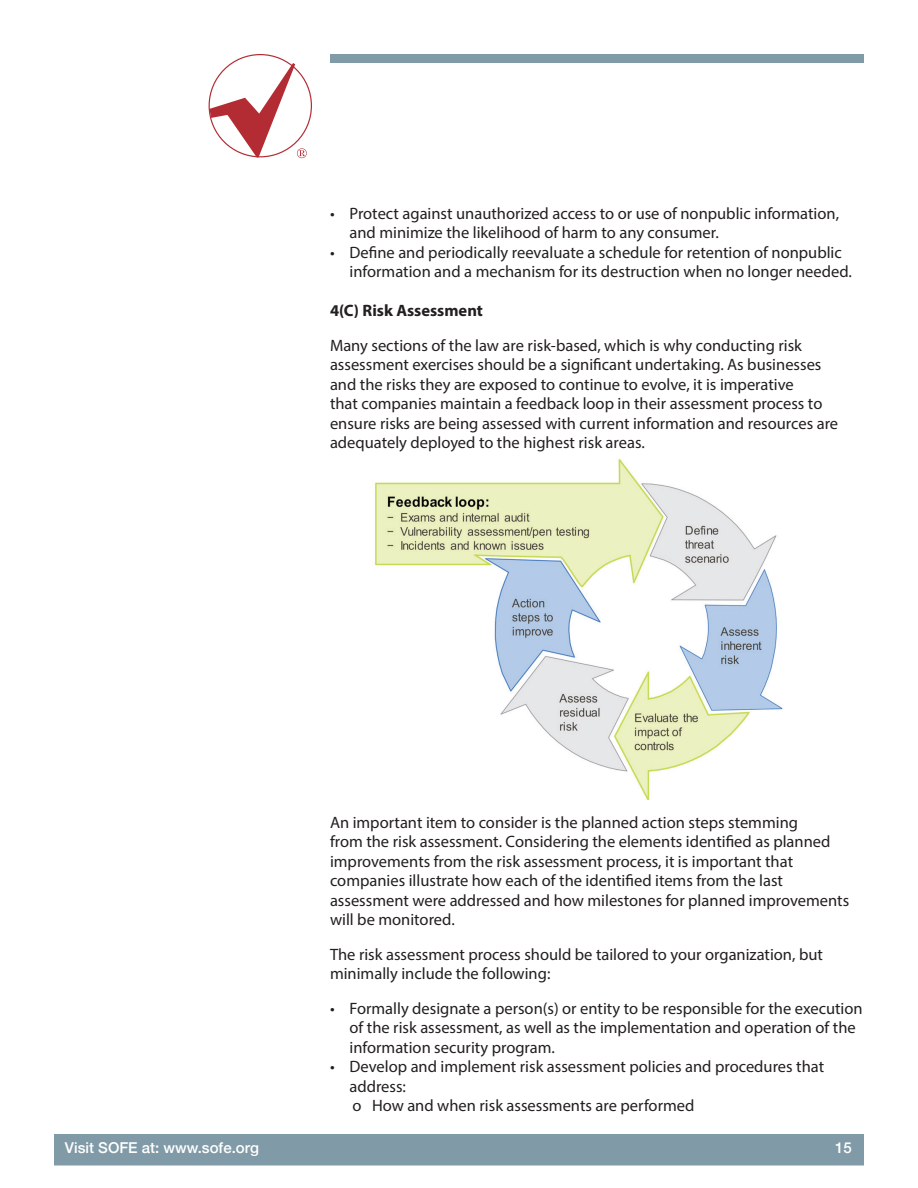
<style>
.page{position:relative;width:918px;height:1188px;background:#fff}
.page>*{position:absolute;margin:0;border:0;box-sizing:border-box;transform-origin:0 0}
.t1{font:16.5px/19.5px "Myriad Pro";color:#231f20}
.t2{font:700 16.5px "Myriad Pro";color:#231f20}
.t3{font:500 15px "Helvetica Neue";color:#fff}
</style>
<div class="page">
<div style="left:54px;top:1134px;width:810px;height:32px;background:#809aa7"></div>
<div style="left:330px;top:54px;width:534px;height:9px;background:#809aa7"></div>
<svg style="left:209px;top:63px;width:98px;height:95px"></svg>
<img style="left:375px;top:460px;width:408px;height:340px">
<p class="t1" style="left:350px;top:203px;width:491px;text-indent:-20px">• Protect against unauthorized access to or use of nonpublic information, and minimize the likelihood of harm to any consumer.</p>
<p class="t1" style="left:350px;top:242px;width:504px;text-indent:-20px">• Define and periodically reevaluate a schedule for retention of nonpublic information and a mechanism for its destruction when no longer needed.</p>
<p class="t2" style="left:330px;top:300px;width:155px">4(C) Risk Assessment</p>
<p class="t1" style="left:330px;top:335px;width:510px">Many sections of the law are risk-based, which is why conducting risk assessment exercises should be a significant undertaking. As businesses and the risks they are exposed to continue to evolve, it is imperative<br>that companies maintain a feedback loop in their assessment process to ensure risks are being assessed with current information and resources are adequately deployed to the highest risk areas.</p>
<p class="t1" style="left:330px;top:812px;width:521px">An important item to consider is the planned action steps stemming<br>from the risk assessment. Considering the elements identified as planned improvements from the risk assessment process, it is important that companies illustrate how each of the identified items from the last assessment were addressed and how milestones for planned improvements will be monitored.</p>
<p class="t1" style="left:330px;top:944px;width:494px">The risk assessment process should be tailored to your organization, but minimally include the following:</p>
<p class="t1" style="left:350px;top:998px;width:515px;text-indent:-20px">• Formally designate a person(s) or entity to be responsible for the execution of the risk assessment, as well as the implementation and operation of the information security program.</p>
<p class="t1" style="left:350px;top:1057px;width:476px;text-indent:-20px">• Develop and implement risk assessment policies and procedures that address:<br>o How and when risk assessments are performed</p>
<p class="t3" style="left:65px;top:1135px;width:196px">Visit SOFE at: www.sofe.org</p>
<p class="t3" style="left:835px;top:1135px;width:18px">15</p>
</div>
